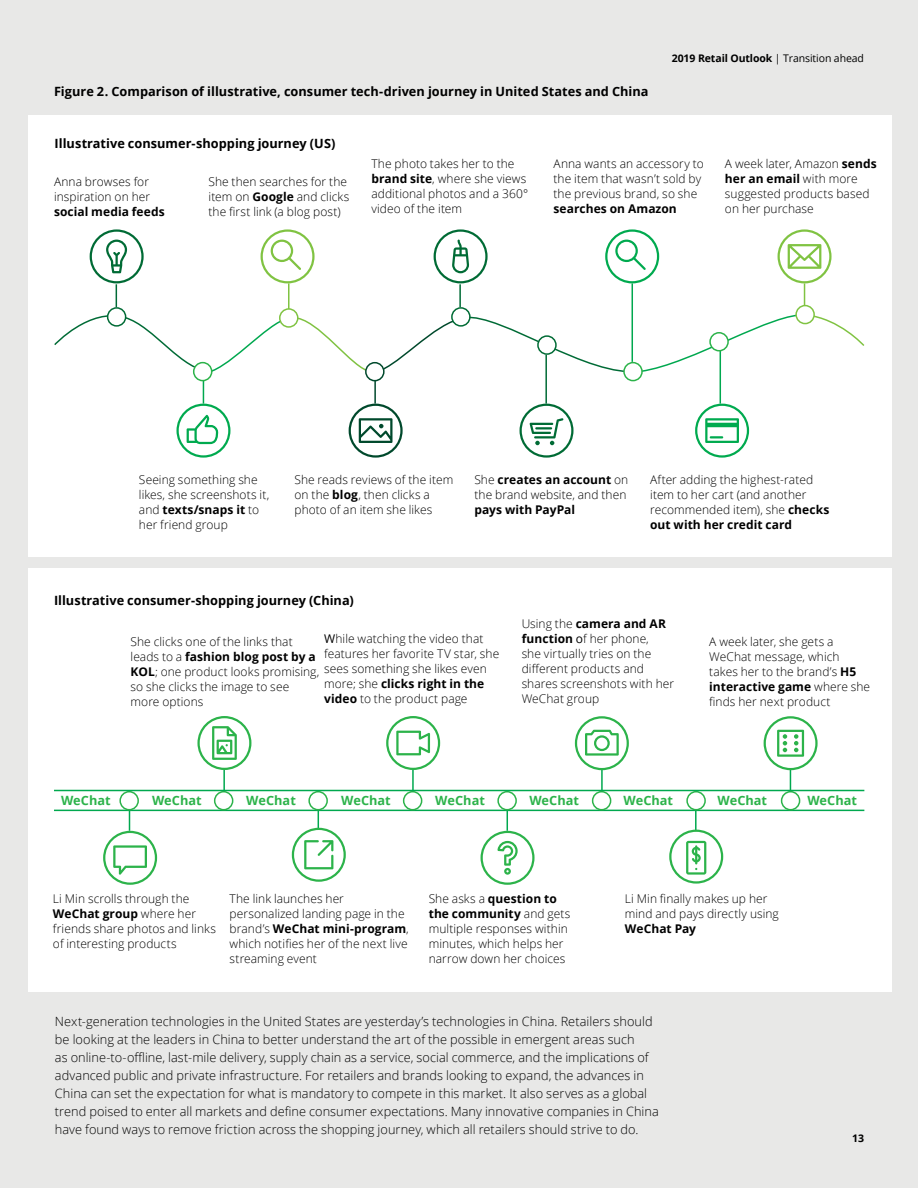
<style>
.page{position:relative;width:918px;height:1188px;background:#e8e8e7}
.page>*{position:absolute;margin:0;border:0;box-sizing:border-box;transform-origin:0 0}
.t1{font:300 12.75px/18px "Open Sans";letter-spacing:.005em;color:#000}
.t2{font:700 12.75px "Open Sans";color:#000}
.t3{font:700 12.75px "Open Sans";color:#2cb34a}
.t4{font:300 12px/15px "Open Sans";letter-spacing:.005em;color:#000}
.t5{font:700 12px "Open Sans";letter-spacing:.005em;color:#000}
.t6{font:700 10.5px "Open Sans";letter-spacing:-.01em;color:#000}
.s1{font-weight:400}
.s2{font-weight:700}
</style>
<div class="page">
<div style="left:28px;top:568px;width:864px;height:424px;background:#fff"></div>
<hr style="left:129px;top:800px;width:1px;height:31px;background:#00a84f">
<hr style="left:223px;top:770px;width:2px;height:24px;background:#00a84f">
<hr style="left:318px;top:799px;width:1px;height:31px;background:#00a84f">
<hr style="left:412px;top:770px;width:2px;height:24px;background:#00a84f">
<hr style="left:507px;top:800px;width:1px;height:31px;background:#00a84f">
<hr style="left:601px;top:770px;width:2px;height:24px;background:#00a84f">
<hr style="left:695px;top:800px;width:2px;height:31px;background:#00a84f">
<svg style="left:103px;top:831px;width:54px;height:54px"></svg>
<svg style="left:197px;top:716px;width:54px;height:54px"></svg>
<svg style="left:292px;top:828px;width:54px;height:54px"></svg>
<svg style="left:386px;top:716px;width:54px;height:54px"></svg>
<svg style="left:481px;top:831px;width:54px;height:54px"></svg>
<svg style="left:575px;top:716px;width:54px;height:54px"></svg>
<svg style="left:764px;top:716px;width:54px;height:78px"></svg>
<svg style="left:669px;top:830px;width:54px;height:54px"></svg>
<hr style="left:54px;top:810px;width:810px;height:1px;background:#00a84f">
<div style="left:781px;top:791px;width:19px;height:19px;border:2px solid #2cb34a;border-radius:50%"></div>
<div style="left:687px;top:792px;width:18px;height:18px;background:#fff;border-radius:50%"></div>
<div style="left:686px;top:791px;width:20px;height:19px;border:2px solid #2cb34a;border-radius:50%"></div>
<div style="left:592px;top:791px;width:19px;height:19px;border:2px solid #2cb34a;border-radius:50%"></div>
<div style="left:498px;top:792px;width:18px;height:18px;background:#fff;border-radius:50%"></div>
<div style="left:497px;top:791px;width:20px;height:19px;border:2px solid #2cb34a;border-radius:50%"></div>
<div style="left:403px;top:791px;width:19px;height:19px;border:2px solid #2cb34a;border-radius:50%"></div>
<div style="left:309px;top:792px;width:18px;height:18px;background:#fff;border-radius:50%"></div>
<div style="left:308px;top:791px;width:20px;height:19px;border:2px solid #2cb34a;border-radius:50%"></div>
<div style="left:214px;top:791px;width:19px;height:19px;border:2px solid #2cb34a;border-radius:50%"></div>
<div style="left:120px;top:792px;width:18px;height:18px;background:#fff;border-radius:50%"></div>
<div style="left:119px;top:791px;width:20px;height:19px;border:2px solid #2cb34a;border-radius:50%"></div>
<div style="left:28px;top:115px;width:864px;height:441px;background:#fff"></div>
<svg style="left:54px;top:229px;width:811px;height:229px"></svg>
<hr style="left:632px;top:283px;width:1px;height:79px;background:#00a84f">
<div style="left:796px;top:306px;width:18px;height:18px;background:#fff;border-radius:50%"></div>
<div style="left:795px;top:305px;width:20px;height:19px;border:2px solid #80c342;border-radius:50%"></div>
<div style="left:624px;top:363px;width:18px;height:18px;background:#fff;border-radius:50%"></div>
<div style="left:623px;top:362px;width:20px;height:19px;border:2px solid #2cb34a;border-radius:50%"></div>
<div style="left:194px;top:363px;width:18px;height:18px;background:#fff;border-radius:50%"></div>
<div style="left:193px;top:362px;width:19px;height:19px;border:2px solid #2cb34a;border-radius:50%"></div>
<div style="left:452px;top:308px;width:18px;height:18px;background:#fff;border-radius:50%"></div>
<div style="left:451px;top:307px;width:20px;height:20px;border:2px solid #006b35;border-radius:50%"></div>
<div style="left:538px;top:336px;width:18px;height:18px;background:#fff;border-radius:50%"></div>
<div style="left:537px;top:335px;width:20px;height:20px;border:2px solid #006b35;border-radius:50%"></div>
<div style="left:108px;top:308px;width:18px;height:18px;background:#fff;border-radius:50%"></div>
<div style="left:107px;top:307px;width:19px;height:20px;border:2px solid #006b35;border-radius:50%"></div>
<div style="left:366px;top:363px;width:18px;height:18px;background:#fff;border-radius:50%"></div>
<div style="left:365px;top:362px;width:20px;height:19px;border:2px solid #00492c;border-radius:50%"></div>
<div style="left:280px;top:309px;width:18px;height:18px;background:#fff;border-radius:50%"></div>
<div style="left:279px;top:308px;width:20px;height:20px;border:2px solid #80c342;border-radius:50%"></div>
<div style="left:710px;top:333px;width:18px;height:18px;background:#fff;border-radius:50%"></div>
<div style="left:709px;top:332px;width:20px;height:20px;border:2px solid #2cb34a;border-radius:50%"></div>
<hr style="left:54px;top:790px;width:810px;height:1px;background:#00a84f">
<p class="t2" style="left:54px;top:82px;width:596px">Figure 2. Comparison of illustrative, consumer tech-driven journey in United States and China</p>
<p class="t2" style="left:55px;top:135px;width:282px">Illustrative consumer-shopping journey (US)</p>
<p class="t6" style="left:672px;top:51px;width:194px">2019 Retail Outlook <span class="s1">| Transition ahead</span></p>
<p class="t4" style="left:54px;top:174px;width:98px">Anna browses for inspiration on her</p>
<p class="t5" style="left:54px;top:204px;width:112px">social media feeds</p>
<p class="t4" style="left:208px;top:174px;width:142px">She then searches for the item on <span class="s2">Google</span> and clicks the first link (a blog post)</p>
<p class="t4" style="left:371px;top:156px;width:158px">The photo takes her to the <span class="s2">brand site</span>, where she views additional photos and a 360° video of the item</p>
<p class="t4" style="left:554px;top:156px;width:152px">Anna wants an accessory to the item that wasn’t sold by the previous brand, so she</p>
<p class="t5" style="left:554px;top:200px;width:125px">searches on Amazon</p>
<p class="t4" style="left:725px;top:156px;width:153px">A week later, Amazon <span class="s2">sends her an email</span> with more suggested products based on her purchase</p>
<p class="t4" style="left:139px;top:472px;width:132px">Seeing something she likes, she screenshots it, and <span class="s2">texts/snaps it</span> to her friend group</p>
<p class="t4" style="left:294px;top:472px;width:160px">She reads reviews of the item on the <span class="s2">blog</span>, then clicks a photo of an item she likes</p>
<p class="t4" style="left:474px;top:472px;width:155px">She <span class="s2">creates an account</span> on the brand website, and then</p>
<p class="t5" style="left:474px;top:501px;width:102px">pays with PayPal</p>
<p class="t4" style="left:650px;top:472px;width:181px">After adding the highest-rated item to her cart (and another recommended item), she <span class="s2">checks out with her credit card</span></p>
<p class="t2" style="left:54px;top:591px;width:301px">Illustrative consumer-shopping journey (China)</p>
<p class="t4" style="left:131px;top:633px;width:190px">She clicks one of the links that leads to a <span class="s2">fashion blog post by a<br>KOL</span>; one product looks promising, so she clicks the image to see more options</p>
<p class="t4" style="left:324px;top:630px;width:177px"><span class="s1">W</span>hile watching the video that features her favorite TV star, she sees something she likes even more; she <span class="s2">clicks right in the video</span> to the product page</p>
<p class="t4" style="left:522px;top:615px;width:154px">Using the <span class="s2">camera and AR function</span> <span class="s1">o</span>f her phone,<br>she virtually tries on the different products and shares screenshots with her<br>WeChat group</p>
<p class="t4" style="left:709px;top:633px;width:162px">A week later, she gets a<br>WeChat message, which takes her to the brand’s <span class="s2">H5 interactive game</span> where she finds her next product</p>
<p class="t3" style="left:61px;top:791px;width:51px">WeChat</p>
<p class="t3" style="left:152px;top:791px;width:51px">WeChat</p>
<p class="t3" style="left:246px;top:791px;width:51px">WeChat</p>
<p class="t3" style="left:341px;top:791px;width:51px">WeChat</p>
<p class="t3" style="left:435px;top:791px;width:51px">WeChat</p>
<p class="t3" style="left:529px;top:791px;width:51px">WeChat</p>
<p class="t3" style="left:623px;top:791px;width:51px">WeChat</p>
<p class="t3" style="left:718px;top:791px;width:51px">WeChat</p>
<p class="t3" style="left:807px;top:791px;width:51px">WeChat</p>
<p class="t4" style="left:53px;top:891px;width:165px">Li Min scrolls through the<br><span class="s2">WeChat group</span> where her friends share photos and links of interesting products</p>
<p class="t4" style="left:230px;top:891px;width:181px">The link launches her personalized landing page in the brand’s <span class="s2">WeChat mini-program</span>, which notifies her of the next live streaming event</p>
<p class="t4" style="left:429px;top:891px;width:143px">She asks a <span class="s2">question to the community</span> and gets multiple responses within minutes, which helps her narrow down her choices</p>
<p class="t4" style="left:625px;top:891px;width:155px">Li Min finally makes up her mind and pays directly using</p>
<p class="t5" style="left:625px;top:920px;width:73px">WeChat Pay</p>
<p class="t1" style="left:55px;top:1012px;width:605px">Next-generation technologies in the United States are yesterday’s technologies in China. Retailers should be looking at the leaders in China to better understand the art of the possible in emergent areas such<br>as online-to-offline, last-mile delivery, supply chain as a service, social commerce, and the implications of advanced public and private infrastructure. For retailers and brands looking to expand, the advances in China can set the expectation for what is mandatory to compete in this market. It also serves as a global trend poised to enter all markets and define consumer expectations. Many innovative companies in China have found ways to remove friction across the shopping journey, which all retailers should strive to do.</p>
<p class="t6" style="left:852px;top:1131px;width:13px">13</p>
</div>
